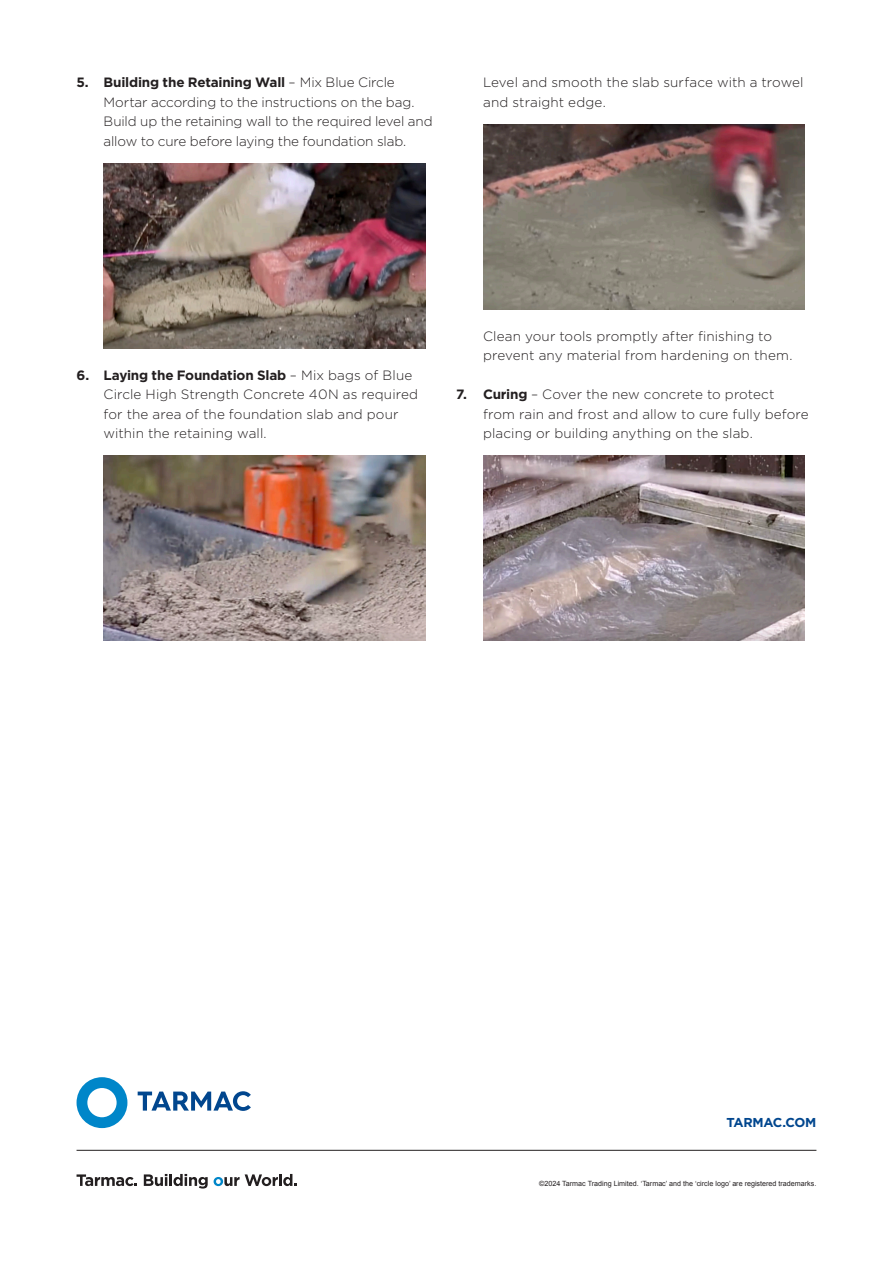
<style>
.page{position:relative;width:893px;height:1263px;background:#fff}
.page>*{position:absolute;margin:0;border:0;box-sizing:border-box;transform-origin:0 0}
.t1{font:300 13.5px/19.5px "Gotham";color:#231f20}
.t2{font:700 12.9px "Gotham";letter-spacing:-.025em;color:#01468e}
.t3{font:7.2px "Arial";color:#231f20}
.s1{font-weight:700}
</style>
<div class="page">
<img style="left:104px;top:163px;width:321px;height:185px">
<img style="left:104px;top:456px;width:321px;height:185px">
<img style="left:483px;top:124px;width:322px;height:185px">
<img style="left:483px;top:456px;width:322px;height:185px">
<hr style="left:77px;top:1150px;width:739px;height:1px;background:#231f20">
<svg style="left:138px;top:1091px;width:113px;height:20px"></svg>
<svg style="left:77px;top:1077px;width:50px;height:51px"></svg>
<svg style="left:77px;top:1174px;width:60px;height:12px"></svg>
<svg style="left:144px;top:1174px;width:64px;height:14px"></svg>
<svg style="left:214px;top:1174px;width:83px;height:12px"></svg>
<p class="t1" style="left:104px;top:72px;width:331px;text-indent:-27px"><span class="s1">5. Building the Retaining Wall</span> – Mix Blue Circle Mortar according to the instructions on the bag.<br>Build up the retaining wall to the required level and allow to cure before laying the foundation slab.</p>
<p class="t1" style="left:483px;top:72px;width:322px">Level and smooth the slab surface with a trowel and straight edge.</p>
<p class="t1" style="left:104px;top:365px;width:316px;text-indent:-27px"><span class="s1">6. Laying the Foundation Slab</span> – Mix bags of Blue Circle High Strength Concrete 40N as required for the area of the foundation slab and pour within the retaining wall.</p>
<p class="t1" style="left:483px;top:326px;width:311px">Clean your tools promptly after finishing to prevent any material from hardening on them.</p>
<p class="t1" style="left:483px;top:384px;width:327px;text-indent:-27px"><span class="s1">7. Curing</span> – Cover the new concrete to protect from rain and frost and allow to cure fully before placing or building anything on the slab.</p>
<p class="t2" style="left:727px;top:1114px;width:91px">TARMAC.COM</p>
<p class="t3" style="left:539px;top:1178px;width:279px">©2024 Tarmac Trading Limited. ‘Tarmac’ and the ‘circle logo’ are registered trademarks.</p>
</div>
